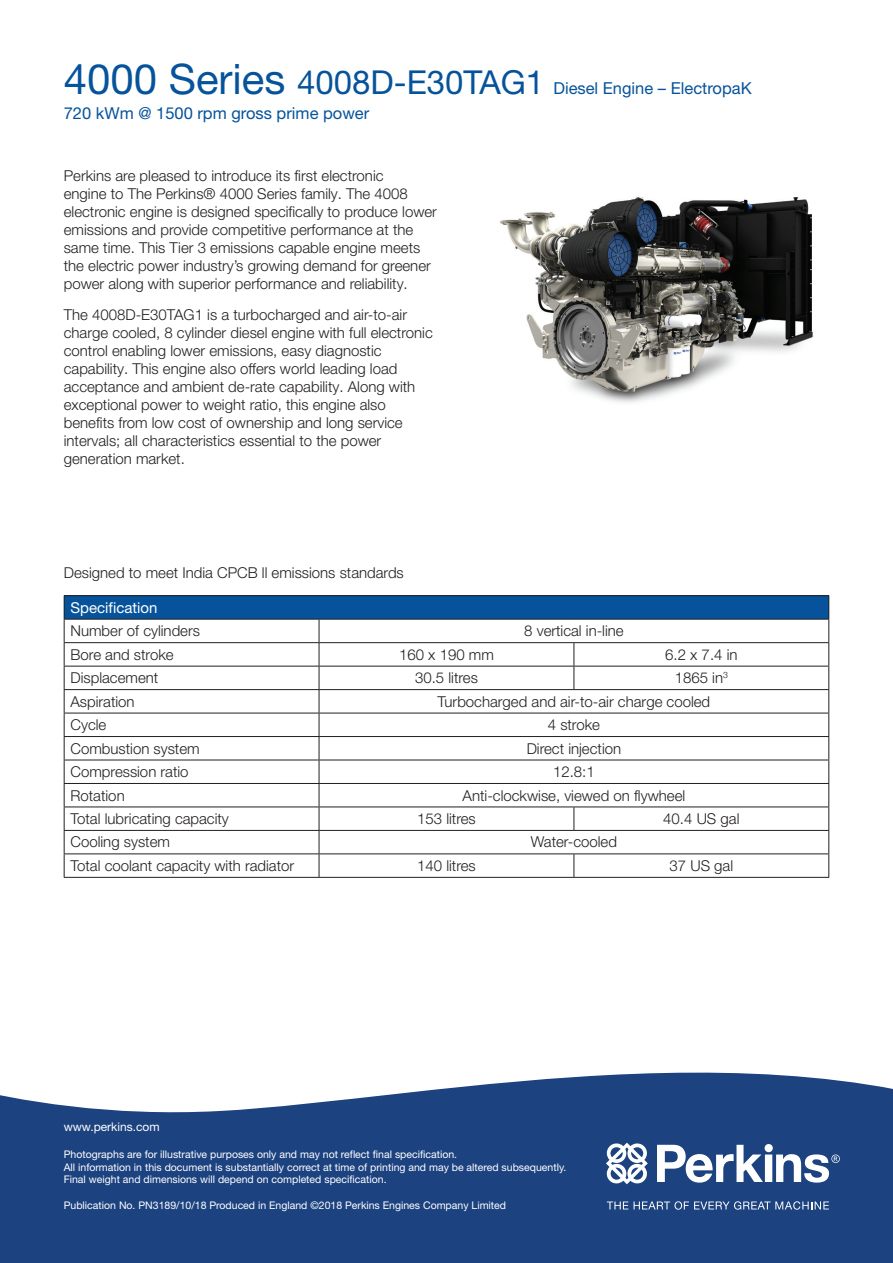
<style>
.page{position:relative;width:893px;height:1263px;background:#fff}
.page>*{position:absolute;margin:0;border:0;box-sizing:border-box;transform-origin:0 0}
.t1{font:16.5px/24.8px "Helvetica Neue LT Pro";color:#06539b}
.t2{font:300 15px/18px "Helvetica Neue LT Pro";color:#231f20}
.t3{font:15px "Helvetica Neue LT Pro";color:#fff}
.t4{font:12px "Helvetica Neue LT Pro";color:#fff}
.t5{font:10.5px/12.6px "Helvetica Neue LT Pro";color:#fff}
.s1{font-size:42px}
.s2{font-size:33px}
</style>
<div class="page">
<svg style="left:0;top:1072px;width:893px;height:191px;background:#34568d"></svg>
<svg style="left:607px;top:1201px;width:21px;height:8px"></svg>
<svg style="left:634px;top:1201px;width:195px;height:9px;background:#5874a1"></svg>
<svg style="left:606px;top:1143px;width:42px;height:41px"></svg>
<svg style="left:657px;top:1144px;width:183px;height:38px"></svg>
<div style="left:64px;top:596px;width:765px;height:23px;background:#06539b"></div>
<svg style="left:65px;top:620px;width:763px;height:257px"></svg>
<hr style="left:319px;top:642px;width:255px;height:1px;background:#231f20">
<hr style="left:574px;top:642px;width:255px;height:1px;background:#231f20">
<hr style="left:319px;top:666px;width:255px;height:1px;background:#231f20">
<hr style="left:574px;top:666px;width:255px;height:1px;background:#231f20">
<svg style="left:574px;top:643px;width:1px;height:46px"></svg>
<hr style="left:64px;top:689px;width:255px;height:1px;background:#231f20">
<hr style="left:319px;top:689px;width:255px;height:1px;background:#231f20">
<hr style="left:574px;top:689px;width:255px;height:1px;background:#231f20">
<hr style="left:64px;top:713px;width:255px;height:1px;background:#231f20">
<hr style="left:319px;top:713px;width:255px;height:1px;background:#231f20">
<hr style="left:574px;top:713px;width:255px;height:1px;background:#231f20">
<hr style="left:64px;top:736px;width:255px;height:1px;background:#231f20">
<hr style="left:319px;top:736px;width:255px;height:1px;background:#231f20">
<hr style="left:574px;top:736px;width:255px;height:1px;background:#231f20">
<hr style="left:64px;top:760px;width:255px;height:1px;background:#231f20">
<hr style="left:319px;top:760px;width:255px;height:1px;background:#231f20">
<hr style="left:574px;top:760px;width:255px;height:1px;background:#231f20">
<hr style="left:64px;top:783px;width:255px;height:1px;background:#231f20">
<hr style="left:319px;top:783px;width:255px;height:1px;background:#231f20">
<hr style="left:574px;top:783px;width:255px;height:1px;background:#231f20">
<svg style="left:574px;top:807px;width:1px;height:23px"></svg>
<hr style="left:64px;top:830px;width:255px;height:1px;background:#231f20">
<hr style="left:319px;top:830px;width:255px;height:1px;background:#231f20">
<hr style="left:574px;top:830px;width:255px;height:1px;background:#231f20">
<svg style="left:574px;top:854px;width:1px;height:23px"></svg>
<hr style="left:319px;top:877px;width:255px;height:1px;background:#231f20">
<hr style="left:574px;top:877px;width:255px;height:1px;background:#231f20">
<hr style="left:64px;top:642px;width:255px;height:1px;background:#231f20">
<hr style="left:64px;top:666px;width:255px;height:1px;background:#231f20">
<hr style="left:64px;top:853px;width:255px;height:1px;background:#231f20">
<svg style="left:319px;top:620px;width:1px;height:257px"></svg>
<hr style="left:64px;top:595px;width:255px;height:1px;background:#231f20">
<svg style="left:64px;top:596px;width:1px;height:281px"></svg>
<hr style="left:319px;top:595px;width:255px;height:1px;background:#231f20">
<hr style="left:574px;top:595px;width:255px;height:1px;background:#231f20">
<svg style="left:828px;top:596px;width:1px;height:281px"></svg>
<hr style="left:64px;top:619px;width:255px;height:1px;background:#231f20">
<hr style="left:319px;top:619px;width:255px;height:1px;background:#231f20">
<hr style="left:574px;top:619px;width:255px;height:1px;background:#231f20">
<hr style="left:64px;top:806px;width:255px;height:1px;background:#231f20">
<hr style="left:64px;top:877px;width:255px;height:1px;background:#231f20">
<hr style="left:319px;top:806px;width:255px;height:1px;background:#231f20">
<hr style="left:574px;top:806px;width:255px;height:1px;background:#231f20">
<hr style="left:319px;top:853px;width:255px;height:1px;background:#231f20">
<hr style="left:574px;top:853px;width:255px;height:1px;background:#231f20">
<img style="left:500px;top:196px;width:313px;height:207px">
<p class="t1" style="left:64px;top:75px;width:689px"><span class="s1">4000 Series</span> <span class="s2">4008D-E30TAG1</span> Diesel Engine – ElectropaK<br>720 kWm @ 1500 rpm gross prime power</p>
<p class="t2" style="left:64px;top:166px;width:375px">Perkins are pleased to introduce its first electronic<br>engine to The Perkins® 4000 Series family. The 4008 electronic engine is designed specifically to produce lower emissions and provide competitive performance at the same time. This Tier 3 emissions capable engine meets the electric power industry’s growing demand for greener power along with superior performance and reliability.</p>
<p class="t2" style="left:64px;top:305px;width:371px">The 4008D-E30TAG1 is a turbocharged and air-to-air charge cooled, 8 cylinder diesel engine with full electronic control enabling lower emissions, easy diagnostic capability. This engine also offers world leading load acceptance and ambient de-rate capability. Along with exceptional power to weight ratio, this engine also benefits from low cost of ownership and long service intervals; all characteristics essential to the power generation market.</p>
<p class="t2" style="left:64px;top:564px;width:342px">Designed to meet India CPCB ll emissions standards</p>
<p class="t3" style="left:71px;top:598px;width:88px">Specification</p>
<p class="t2" style="left:71px;top:622px;width:131px">Number of cylinders</p>
<p class="t2" style="left:524px;top:622px;width:101px">8 vertical in-line</p>
<p class="t2" style="left:71px;top:645px;width:105px">Bore and stroke</p>
<p class="t2" style="left:399px;top:645px;width:96px">160 x 190 mm</p>
<p class="t2" style="left:665px;top:645px;width:74px">6.2 x 7.4 in</p>
<p class="t2" style="left:71px;top:668px;width:89px">Displacement</p>
<p class="t2" style="left:415px;top:668px;width:64px">30.5 litres</p>
<p class="t2" style="left:675px;top:668px;width:55px">1865 in<sup>3</sup></p>
<p class="t2" style="left:71px;top:692px;width:66px">Aspiration</p>
<p class="t2" style="left:438px;top:692px;width:274px">Turbocharged and air-to-air charge cooled</p>
<p class="t2" style="left:71px;top:715px;width:37px">Cycle</p>
<p class="t2" style="left:548px;top:715px;width:54px">4 stroke</p>
<p class="t2" style="left:71px;top:739px;width:131px">Combustion system</p>
<p class="t2" style="left:527px;top:739px;width:96px">Direct injection</p>
<p class="t2" style="left:71px;top:762px;width:120px">Compression ratio</p>
<p class="t2" style="left:553px;top:762px;width:43px">12.8:1</p>
<p class="t2" style="left:71px;top:786px;width:56px">Rotation</p>
<p class="t2" style="left:463px;top:786px;width:224px">Anti-clockwise, viewed on flywheel</p>
<p class="t2" style="left:71px;top:809px;width:160px">Total lubricating capacity</p>
<p class="t2" style="left:417px;top:809px;width:60px">153 litres</p>
<p class="t2" style="left:663px;top:809px;width:78px">40.4 US gal</p>
<p class="t2" style="left:71px;top:833px;width:101px">Cooling system</p>
<p class="t2" style="left:531px;top:833px;width:88px">Water-cooled</p>
<p class="t2" style="left:71px;top:856px;width:225px">Total coolant capacity with radiator</p>
<p class="t2" style="left:417px;top:856px;width:60px">140 litres</p>
<p class="t2" style="left:669px;top:856px;width:65px">37 US gal</p>
<p class="t4" style="left:64px;top:1119px;width:97px">www.perkins.com</p>
<p class="t5" style="left:64px;top:1148px;width:504px">Photographs are for illustrative purposes only and may not reflect final specification.<br>All information in this document is substantially correct at time of printing and may be altered subsequently.<br>Final weight and dimensions will depend on completed specification.</p>
<p class="t5" style="left:64px;top:1198px;width:444px">Publication No. PN3189/10/18 Produced in England ©2018 Perkins Engines Company Limited</p>
</div>
